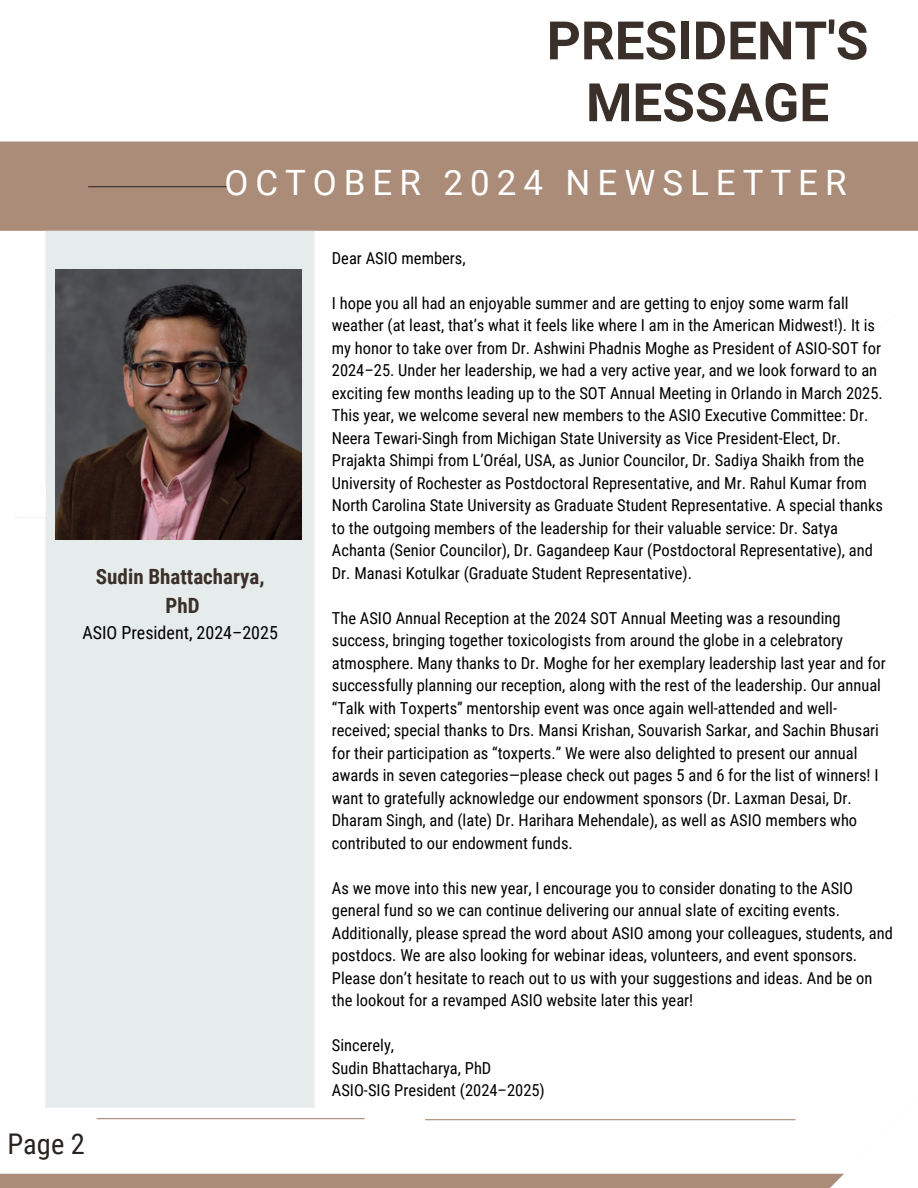
<style>
.page{position:relative;width:918px;height:1188px;background:#fff}
.page>*{position:absolute;margin:0;border:0;box-sizing:border-box;transform-origin:0 0}
.t1{font:700 53.1px "Roboto";color:#3a2f29}
.t2{font:34.95px "Roboto";letter-spacing:.2em;color:#fff}
.t3{font:28.5px "Roboto Condensed";color:#29221e}
.t4{font:700 21px "Roboto Condensed";color:#3a2f29}
.t5{font:18px "Roboto Condensed";color:#000}
.t6{font:16.5px/22.5px "Roboto Condensed";color:#000}
</style>
<div class="page">
<img style="left:0;top:141px;width:918px;height:1047px">
<img style="left:56px;top:270px;width:246px;height:270px">
<h1 class="t1" style="left:547px;top:10px;width:323px">PRESIDENT'S</h1>
<p class="t1" style="left:586px;top:72px;width:245px">MESSAGE</p>
<p class="t2" style="left:224px;top:163px;width:624px">OCTOBER 2024 NEWSLETTER</p>
<p class="t4" style="left:96px;top:564px;width:170px">Sudin Bhattacharya,</p>
<p class="t4" style="left:166px;top:594px;width:36px">PhD</p>
<p class="t5" style="left:82px;top:622px;width:197px">ASIO President, 2024–2025</p>
<h2 class="t3" style="left:8px;top:1127px;width:79px">Page 2</h2>
<p class="t6" style="left:332px;top:247px;width:135px">Dear ASIO members,</p>
<p class="t6" style="left:332px;top:292px;width:553px">I hope you all had an enjoyable summer and are getting to enjoy some warm fall weather (at least, that’s what it feels like where I am in the American Midwest!). It is my honor to take over from Dr. Ashwini Phadnis Moghe as President of ASIO-SOT for 2024–25. Under her leadership, we had a very active year, and we look forward to an exciting few months leading up to the SOT Annual Meeting in Orlando in March 2025.<br>This year, we welcome several new members to the ASIO Executive Committee: Dr.<br>Neera Tewari-Singh from Michigan State University as Vice President-Elect, Dr.<br>Prajakta Shimpi from L’Oréal, USA, as Junior Councilor, Dr. Sadiya Shaikh from the University of Rochester as Postdoctoral Representative, and Mr. Rahul Kumar from North Carolina State University as Graduate Student Representative. A special thanks to the outgoing members of the leadership for their valuable service: Dr. Satya Achanta (Senior Councilor), Dr. Gagandeep Kaur (Postdoctoral Representative), and Dr. Manasi Kotulkar (Graduate Student Representative).</p>
<p class="t6" style="left:332px;top:607px;width:556px">The ASIO Annual Reception at the 2024 SOT Annual Meeting was a resounding success, bringing together toxicologists from around the globe in a celebratory atmosphere. Many thanks to Dr. Moghe for her exemplary leadership last year and for successfully planning our reception, along with the rest of the leadership. Our annual “Talk with Toxperts” mentorship event was once again well-attended and well&shy;received; special thanks to Drs. Mansi Krishan, Souvarish Sarkar, and Sachin Bhusari for their participation as “toxperts.” We were also delighted to present our annual awards in seven categories—please check out pages 5 and 6 for the list of winners! I want to gratefully acknowledge our endowment sponsors (Dr. Laxman Desai, Dr.<br>Dharam Singh, and (late) Dr. Harihara Mehendale), as well as ASIO members who contributed to our endowment funds.</p>
<p class="t6" style="left:332px;top:877px;width:563px">As we move into this new year, I encourage you to consider donating to the ASIO general fund so we can continue delivering our annual slate of exciting events.<br>Additionally, please spread the word about ASIO among your colleagues, students, and postdocs. We are also looking for webinar ideas, volunteers, and event sponsors.<br>Please don’t hesitate to reach out to us with your suggestions and ideas. And be on the lookout for a revamped ASIO website later this year!</p>
<p class="t6" style="left:332px;top:1034px;width:64px">Sincerely,</p>
<p class="t6" style="left:332px;top:1057px;width:161px">Sudin Bhattacharya, PhD</p>
<h3 class="t6" style="left:332px;top:1079px;width:214px">ASIO-SIG President (2024–2025)</h3>
</div>
